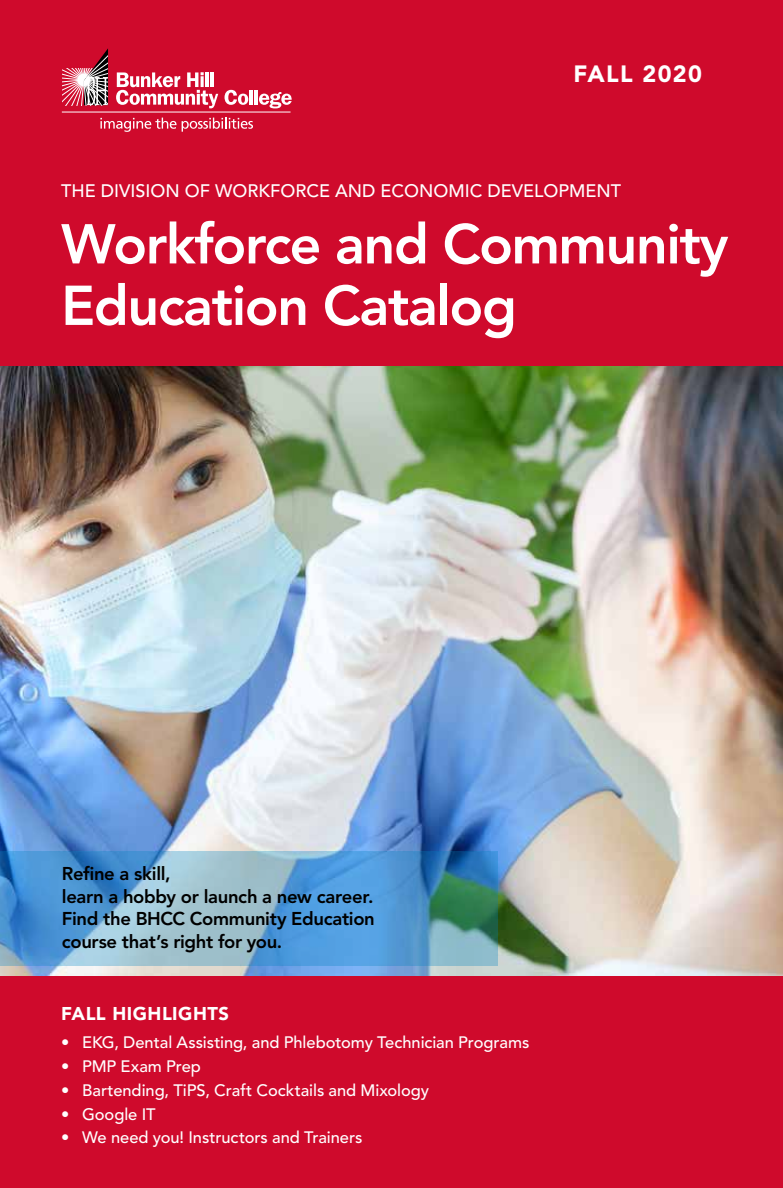
<style>
.page{position:relative;width:783px;height:1188px;background:#fff}
.page>*{position:absolute;margin:0;border:0;box-sizing:border-box;transform-origin:0 0}
.t1{font:800 55.5px/61.5px "Avenir LT Std";letter-spacing:-.025em;color:#fff}
.t2{font:900 23.4px "Avenir LT Std";letter-spacing:.06em;color:#fff}
.t3{font:800 18.45px/22.5px "Avenir LT Std";letter-spacing:-.02em;color:#000}
.t4{font:900 18.45px "Avenir LT Std";letter-spacing:.03em;color:#fff}
.t5{font:500 18px "Avenir LT Std";color:#fff}
.t6{font:500 16.5px "Avenir LT Std";letter-spacing:-.005em;color:#fff}
</style>
<div class="page">
<img style="left:0;top:365px;width:783px;height:611px">
<svg style="left:0;top:851px;width:498px;height:115px;background:#66a3ca"></svg>
<div style="left:0;top:0;width:783px;height:365px;background:#cf0a2c"></div>
<svg style="left:62px;top:48px;width:46px;height:57px"></svg>
<svg style="left:225px;top:90px;width:23px;height:15px"></svg>
<hr style="left:250px;top:90px;width:3px;height:15px;background:#fff">
<hr style="left:255px;top:90px;width:3px;height:15px;background:#fff">
<svg style="left:259px;top:92px;width:33px;height:16px"></svg>
<svg style="left:116px;top:72px;width:102px;height:36px"></svg>
<hr style="left:206px;top:72px;width:3px;height:15px;background:#fff">
<hr style="left:211px;top:72px;width:3px;height:15px;background:#fff">
<hr style="left:62px;top:112px;width:229px;height:1px;background:#fff">
<svg style="left:100px;top:118px;width:153px;height:14px"></svg>
<div style="left:0;top:976px;width:783px;height:212px;background:#cf0a2c"></div>
<h2 class="t2" style="left:573px;top:60px;width:130px">FALL 2020</h2>
<p class="t5" style="left:61px;top:181px;width:561px">THE DIVISION OF WORKFORCE AND ECONOMIC DEVELOPMENT</p>
<h1 class="t1" style="left:61px;top:214px;width:669px">Workforce and Community<br>Education Catalog</h1>
<p class="t3" style="left:62px;top:863px;width:314px">Refine a skill,<br>learn a hobby or launch a new career.<br>Find the BHCC Community Education course that’s right for you.</p>
<p class="t4" style="left:61px;top:1003px;width:169px">FALL HIGHLIGHTS</p>
<p class="t6" style="left:61px;top:1033px;width:470px">• EKG, Dental Assisting, and Phlebotomy Technician Programs</p>
<p class="t6" style="left:61px;top:1057px;width:141px">• PMP Exam Prep</p>
<p class="t6" style="left:61px;top:1080px;width:369px">• Bartending, TiPS, Craft Cocktails and Mixology</p>
<p class="t6" style="left:61px;top:1104px;width:96px">• Google IT</p>
<p class="t6" style="left:61px;top:1128px;width:303px">• We need you! Instructors and Trainers</p>
</div>
